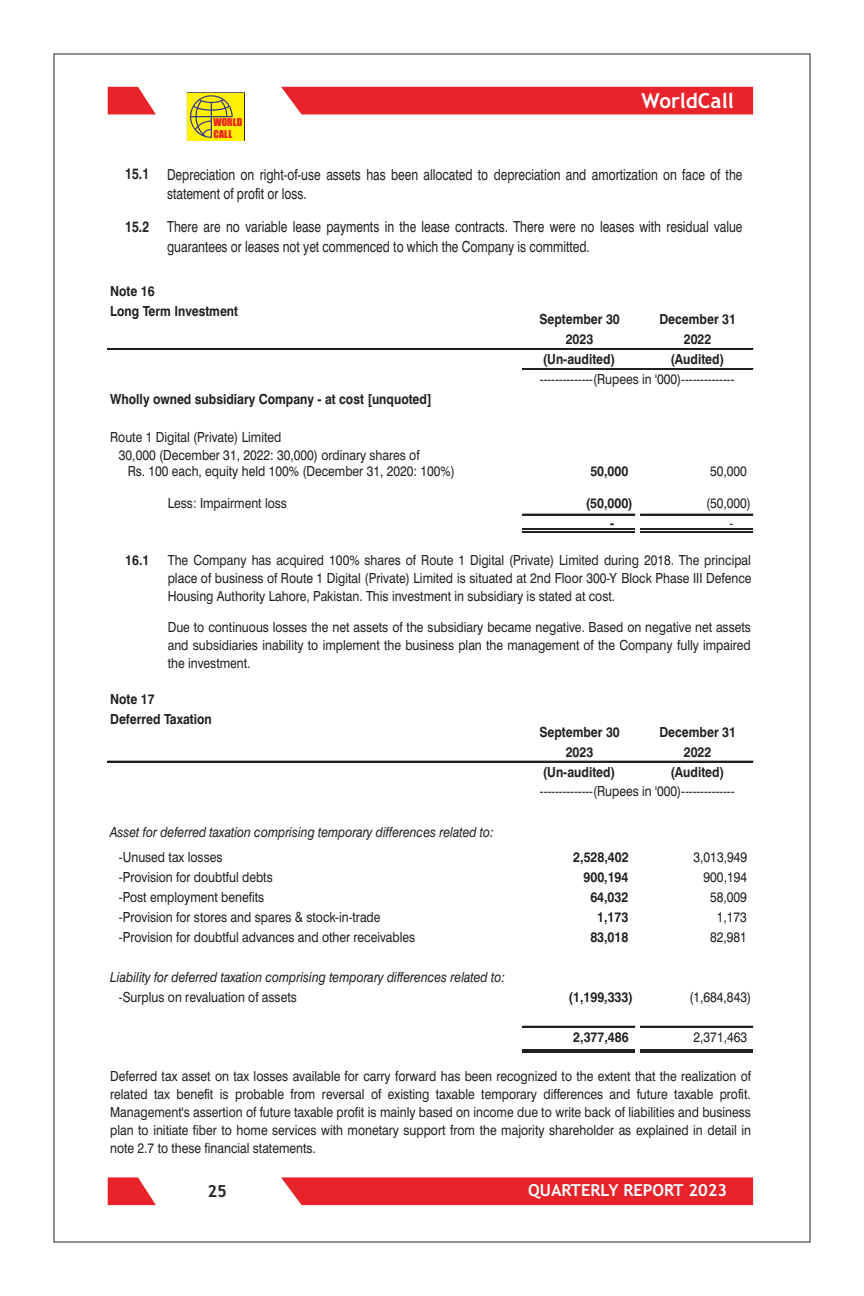
<style>
.page{position:relative;width:864px;height:1296px;background:#fff}
.page>*{position:absolute;margin:0;border:0;box-sizing:border-box;transform-origin:0 0}
.t1{font:700 20.6px "Trebuchet MS";color:#fff}
.t2{font:700 16.6px "Trebuchet MS";color:#fff}
.t3{font:700 16.6px "Trebuchet MS";color:#2a2723}
.t4{font:15.2px/19.8px "Swiss 721 BT";color:#231f20;scale:.79 1}
.t5{font:700 15.2px "Swiss 721 BT";color:#231f20;scale:.79 1}
.t6{font:13.8px/18px "Swiss 721 BT";color:#231f20;text-align:justify;scale:.88 1}
.t7{font:700 13.8px/20px "Swiss 721 BT";color:#231f20;scale:.88 1}
.t8{font:italic 13.8px "Swiss 721 BT";color:#231f20;scale:.88 1}
.t9{font:10px/11.2px "Impact";letter-spacing:.01em;color:#ee1d23}
</style>
<div class="page">
<div style="left:281px;top:87px;width:472px;height:27px;background:#e8232a"></div>
<svg style="left:108px;top:87px;width:48px;height:27px"></svg>
<div style="left:281px;top:1177px;width:472px;height:28px;background:#e8232a"></div>
<svg style="left:108px;top:1177px;width:48px;height:28px"></svg>
<hr style="left:188px;top:92px;width:56px;height:2px;background:#231f20">
<hr style="left:244px;top:93px;width:1px;height:47px;background:#231f20">
<hr style="left:188px;top:139px;width:56px;height:2px;background:#231f20">
<div style="left:188px;top:93px;width:56px;height:47px;background:#fff101"></div>
<svg style="left:187px;top:92px;width:46px;height:49px"></svg>
<hr style="left:523px;top:529px;width:112px;height:1px;background:#231f20">
<hr style="left:523px;top:531px;width:112px;height:2px;background:#231f20">
<hr style="left:523px;top:514px;width:112px;height:1px;background:#231f20">
<hr style="left:523px;top:1026px;width:112px;height:2px;background:#231f20">
<hr style="left:523px;top:1049px;width:112px;height:1px;background:#231f20">
<hr style="left:523px;top:1052px;width:112px;height:1px;background:#231f20">
<hr style="left:108px;top:349px;width:645px;height:1px;background:#231f20">
<hr style="left:108px;top:348px;width:645px;height:1px;background:#231f20">
<hr style="left:523px;top:369px;width:230px;height:1px;background:#231f20">
<hr style="left:523px;top:368px;width:230px;height:1px;background:#231f20">
<hr style="left:641px;top:529px;width:112px;height:1px;background:#231f20">
<hr style="left:641px;top:531px;width:112px;height:2px;background:#231f20">
<hr style="left:641px;top:514px;width:112px;height:1px;background:#231f20">
<hr style="left:108px;top:761px;width:645px;height:2px;background:#231f20">
<hr style="left:641px;top:1026px;width:112px;height:2px;background:#231f20">
<hr style="left:641px;top:1049px;width:112px;height:1px;background:#231f20">
<hr style="left:641px;top:1052px;width:112px;height:1px;background:#231f20">
<p class="t5" style="left:125px;top:168px;width:32px">15.1</p>
<p class="t5" style="left:125px;top:220px;width:32px">15.2</p>
<p class="t9" style="left:214px;top:117px;width:30px">WORLD<br>CALL</p>
<h1 class="t1" style="left:641px;top:93px;width:94px">WorldCall</h1>
<p class="t4" style="left:167px;top:166px;width:730px">Depreciation on right-of-use assets has been allocated to depreciation and amortization on face of the statement of profit or loss.</p>
<p class="t4" style="left:167px;top:218px;width:730px">There are no variable lease payments in the lease contracts. There were no leases with residual value guarantees or leases not yet commenced to which the Company is committed.</p>
<p class="t7" style="left:110px;top:282px;width:147px">Note 16<br>Long Term Investment</p>
<p class="t7" style="left:539px;top:310px;width:93px">September 30</p>
<p class="t7" style="left:659px;top:310px;width:89px">December 31</p>
<p class="t7" style="left:566px;top:331px;width:33px">2023</p>
<p class="t7" style="left:684px;top:331px;width:33px">2022</p>
<p class="t7" style="left:543px;top:351px;width:84px">(Un-audited)</p>
<p class="t7" style="left:670px;top:351px;width:63px">(Audited)</p>
<p class="t6" style="left:540px;top:371px;width:223px">--------------(Rupees in '000)--------------</p>
<p class="t7" style="left:110px;top:391px;width:367px">Wholly owned subsidiary Company - at cost [unquoted]</p>
<p class="t6" style="left:119px;top:430px;width:343px;text-indent:-9px">Route 1 Digital (Private) Limited<br>30,000 (December 31, 2022: 30,000) ordinary shares of</p>
<p class="t6" style="left:128px;top:464px;width:373px">Rs. 100 each, equity held 100% (December 31, 2020: 100%)</p>
<p class="t7" style="left:590px;top:463px;width:45px">50,000</p>
<p class="t6" style="left:710px;top:464px;width:43px">50,000</p>
<p class="t6" style="left:168px;top:495px;width:137px">Less: Impairment loss</p>
<p class="t7" style="left:586px;top:494px;width:55px">(50,000)</p>
<p class="t6" style="left:706px;top:495px;width:53px">(50,000)</p>
<p class="t7" style="left:610px;top:514px;width:6px">-</p>
<p class="t6" style="left:729px;top:515px;width:6px">-</p>
<p class="t7" style="left:125px;top:551px;width:29px">16.1</p>
<p class="t6" style="left:168px;top:552px;width:665px">The Company has acquired 100% shares of Route 1 Digital (Private) Limited during 2018. The principal place of business of Route 1 Digital (Private) Limited is situated at 2nd Floor 300-Y Block Phase III Defence Housing Authority Lahore, Pakistan. This investment in subsidiary is stated at cost.</p>
<p class="t7" style="left:110px;top:691px;width:52px">Note 17</p>
<p class="t6" style="left:168px;top:619px;width:664px">Due to continuous losses the net assets of the subsidiary became negative. Based on negative net assets and subsidiaries inability to implement the business plan the management of the Company fully impaired the investment.</p>
<p class="t7" style="left:110px;top:711px;width:117px">Deferred Taxation</p>
<p class="t7" style="left:539px;top:723px;width:93px">September 30</p>
<p class="t7" style="left:659px;top:723px;width:89px">December 31</p>
<p class="t7" style="left:566px;top:743px;width:33px">2023</p>
<p class="t7" style="left:684px;top:743px;width:33px">2022</p>
<p class="t7" style="left:543px;top:763px;width:84px">(Un-audited)</p>
<p class="t7" style="left:670px;top:763px;width:63px">(Audited)</p>
<p class="t6" style="left:540px;top:784px;width:223px">--------------(Rupees in '000)--------------</p>
<p class="t8" style="left:110px;top:826px;width:437px">Asset for deferred taxation comprising temporary differences related to:</p>
<p class="t6" style="left:119px;top:849px;width:119px">-Unused tax losses</p>
<p class="t7" style="left:573px;top:848px;width:64px">2,528,402</p>
<p class="t6" style="left:694px;top:849px;width:62px">3,013,949</p>
<p class="t6" style="left:119px;top:869px;width:176px">-Provision for doubtful debts</p>
<p class="t7" style="left:584px;top:868px;width:53px">900,194</p>
<p class="t6" style="left:704px;top:869px;width:51px">900,194</p>
<p class="t6" style="left:119px;top:889px;width:167px">-Post employment benefits</p>
<p class="t7" style="left:590px;top:888px;width:45px">64,032</p>
<p class="t6" style="left:710px;top:889px;width:43px">58,009</p>
<p class="t6" style="left:119px;top:909px;width:299px">-Provision for stores and spares &amp; stock-in-trade</p>
<p class="t7" style="left:597px;top:908px;width:37px">1,173</p>
<p class="t6" style="left:717px;top:909px;width:36px">1,173</p>
<p class="t6" style="left:119px;top:929px;width:338px">-Provision for doubtful advances and other receivables</p>
<p class="t7" style="left:590px;top:928px;width:45px">83,018</p>
<p class="t6" style="left:710px;top:929px;width:43px">82,981</p>
<p class="t8" style="left:110px;top:971px;width:450px">Liability for deferred taxation comprising temporary differences related to:</p>
<p class="t6" style="left:119px;top:989px;width:204px">-Surplus on revaluation of assets</p>
<p class="t7" style="left:569px;top:988px;width:75px">(1,199,333)</p>
<p class="t6" style="left:689px;top:989px;width:72px">(1,684,843)</p>
<p class="t7" style="left:573px;top:1028px;width:64px">2,377,486</p>
<p class="t6" style="left:694px;top:1029px;width:62px">2,371,463</p>
<p class="t6" style="left:110px;top:1068px;width:730px">Deferred tax asset on tax losses available for carry forward has been recognized to the extent that the realization of related tax benefit is probable from reversal of existing taxable temporary differences and future taxable profit.<br>Management's assertion of future taxable profit is mainly based on income due to write back of liabilities and business plan to initiate fiber to home services with monetary support from the majority shareholder as explained in detail in note 2.7 to these financial statements.</p>
<p class="t3" style="left:208px;top:1185px;width:21px">25</p>
<p class="t2" style="left:528px;top:1184px;width:201px">QUARTERLY REPORT 2023</p>
</div>
